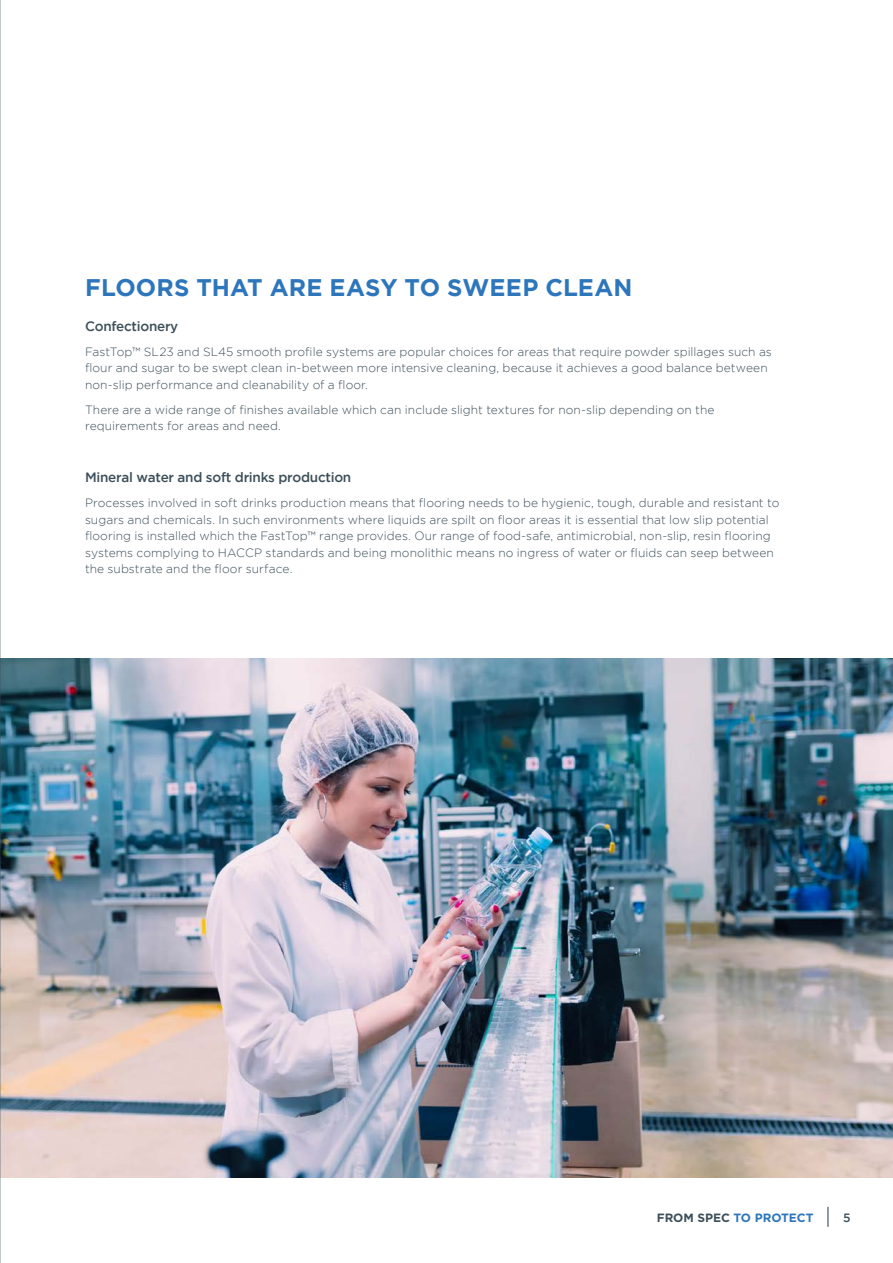
<style>
.page{position:relative;width:893px;height:1263px;background:#fff}
.page>*{position:absolute;margin:0;border:0;box-sizing:border-box;transform-origin:0 0}
.t1{font:700 24px "Gotham";color:#2e76bc}
.t2{font:500 13.5px "Gotham";letter-spacing:-.02em;color:#3d4f59}
.t3{font:300 12px/16.5px "Gotham";letter-spacing:.005em;color:#3d4f59}
.t4{font:700 12px "Gotham";color:#2e76bc}
.t5{font:500 12px "Gotham";color:#3d4f59}
.s1{color:#3d4f59}
</style>
<div class="page">
<img style="left:1px;top:658px;width:892px;height:520px">
<svg style="left:827px;top:1207px;width:1px;height:20px"></svg>
<hr style="left:0;top:0;width:1px;height:1263px;background:#3d4f59">
<p class="t1" style="left:85px;top:273px;width:549px">FLOORS THAT ARE EASY TO SWEEP CLEAN</p>
<p class="t2" style="left:85px;top:318px;width:95px">Confectionery</p>
<p class="t3" style="left:85px;top:343px;width:688px">FastTop™ SL23 and SL45 smooth profile systems are popular choices for areas that require powder spillages such as flour and sugar to be swept clean in-between more intensive cleaning, because it achieves a good balance between non-slip performance and cleanability of a floor.</p>
<p class="t3" style="left:85px;top:401px;width:631px">There are a wide range of finishes available which can include slight textures for non-slip depending on the requirements for areas and need.</p>
<p class="t2" style="left:85px;top:470px;width:268px">Mineral water and soft drinks production</p>
<p class="t3" style="left:85px;top:495px;width:696px">Processes involved in soft drinks production means that flooring needs to be hygienic, tough, durable and resistant to sugars and chemicals. In such environments where liquids are spilt on floor areas it is essential that low slip potential flooring is installed which the FastTop™ range provides. Our range of food-safe, antimicrobial, non-slip, resin flooring systems complying to HACCP standards and being monolithic means no ingress of water or fluids can seep between the substrate and the floor surface.</p>
<p class="t4" style="left:657px;top:1210px;width:158px"><span class="s1">FROM SPEC</span> TO PROTECT</p>
<p class="t5" style="left:843px;top:1210px;width:9px">5</p>
</div>
